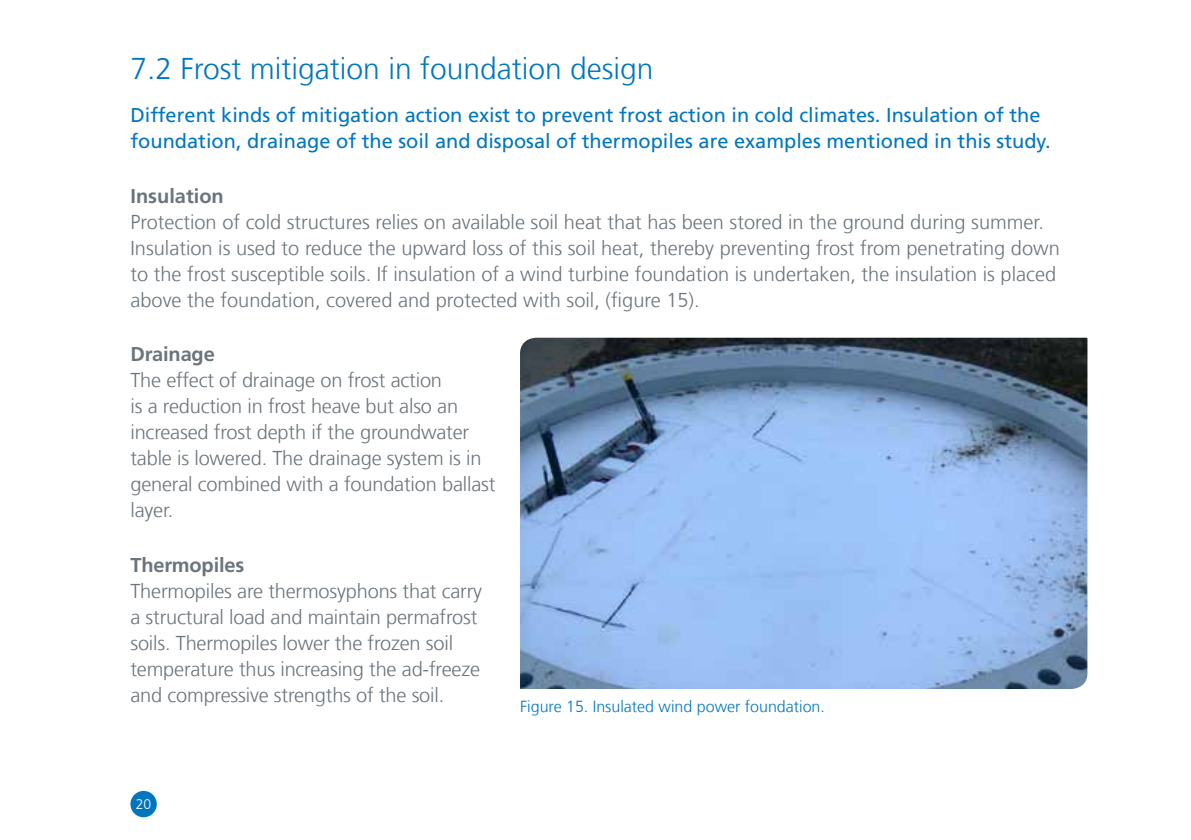
<style>
.page{position:relative;width:1191px;height:840px;background:#fff}
.page>*{position:absolute;margin:0;border:0;box-sizing:border-box;transform-origin:0 0}
.t1{font:300 30px "Frutiger LT Com";color:#0076c0}
.t2{font:300 20px/26px "Frutiger LT Com";letter-spacing:-.01em;color:#6a747b}
.t3{font:20px/26px "Frutiger LT Com";color:#0076c0}
.t4{font:700 20px "Frutiger LT Com";letter-spacing:-.01em;color:#6a747b}
.t5{font:300 16px "Frutiger LT Com";color:#0076c0}
.t6{font:300 14px "Frutiger LT Com";color:#fff}
</style>
<div class="page">
<div style="left:130px;top:790px;width:27px;height:26px;background:#0076c0;border-radius:50%"></div>
<svg style="left:520px;top:337px;width:568px;height:352px;background:#82a3ce"></svg>
<h1 class="t1" style="left:130px;top:51px;width:524px">7.2 Frost mitigation in foundation design</h1>
<p class="t3" style="left:130px;top:102px;width:921px">Different kinds of mitigation action exist to prevent frost action in cold climates. Insulation of the foundation, drainage of the soil and disposal of thermopiles are examples mentioned in this study.</p>
<p class="t4" style="left:130px;top:184px;width:95px">Insulation</p>
<p class="t2" style="left:130px;top:209px;width:931px">Protection of cold structures relies on available soil heat that has been stored in the ground during summer.<br>Insulation is used to reduce the upward loss of this soil heat, thereby preventing frost from penetrating down to the frost susceptible soils. If insulation of a wind turbine foundation is undertaken, the insulation is placed above the foundation, covered and protected with soil, (figure 15).</p>
<p class="t4" style="left:130px;top:342px;width:86px">Drainage</p>
<p class="t2" style="left:130px;top:367px;width:366px">The effect of drainage on frost action<br>is a reduction in frost heave but also an increased frost depth if the groundwater table is lowered. The drainage system is in general combined with a foundation ballast layer.</p>
<p class="t4" style="left:130px;top:553px;width:115px">Thermopiles</p>
<p class="t2" style="left:130px;top:577px;width:353px">Thermopiles are thermosyphons that carry a structural load and maintain permafrost soils. Thermopiles lower the frozen soil temperature thus increasing the ad-freeze and compressive strengths of the soil.</p>
<p class="t5" style="left:520px;top:696px;width:306px">Figure 15. Insulated wind power foundation.</p>
<p class="t6" style="left:136px;top:795px;width:17px">20</p>
</div>
